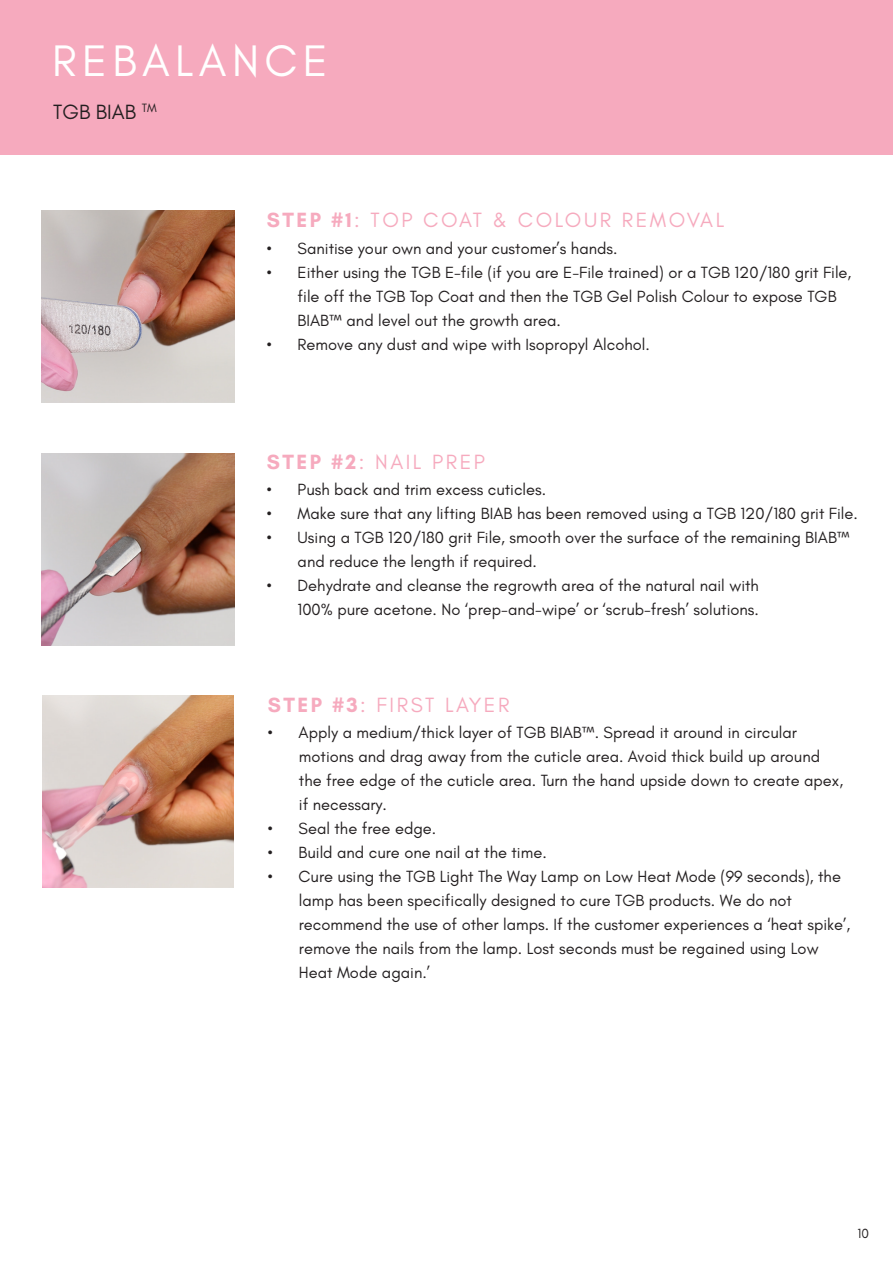
<style>
.page{position:relative;width:893px;height:1263px;background:#fff}
.page>*{position:absolute;margin:0;border:0;box-sizing:border-box;transform-origin:0 0}
.t1{font:45px "Glacial Indifference";letter-spacing:.12em;color:#fff}
.t2{font:21px "Glacial Indifference";letter-spacing:.12em;color:#f6aabe}
.t3{font:21px "Glacial Indifference";color:#231f20}
.t4{font:16.5px/24px "Glacial Indifference";color:#231f20}
.t5{font:13.5px "Glacial Indifference";color:#231f20}
.s1{font-weight:700}
</style>
<div class="page">
<div style="left:0;top:0;width:893px;height:154px;background:#f6aabe"></div>
<img style="left:41px;top:211px;width:194px;height:192px">
<img style="left:41px;top:453px;width:194px;height:192px">
<img style="left:42px;top:696px;width:192px;height:191px">
<p class="t1" style="left:52px;top:36px;width:277px">REBALANCE</p>
<p class="t3" style="left:53px;top:100px;width:105px">TGB BIAB <sup>TM</sup></p>
<p class="t2" style="left:267px;top:208px;width:459px"><span class="s1">STEP #1</span>: TOP COAT &amp; COLOUR REMOVAL</p>
<p class="t4" style="left:267px;top:237px;width:352px">• Sanitise your own and your customer’s hands.</p>
<p class="t4" style="left:267px;top:261px;width:586px">• Either using the TGB E-file (if you are E-File trained) or a TGB 120/180 grit File,</p>
<p class="t4" style="left:298px;top:285px;width:540px">file off the TGB Top Coat and then the TGB Gel Polish Colour to expose TGB<br>BIAB™ and level out the growth area.</p>
<p class="t4" style="left:267px;top:333px;width:385px">• Remove any dust and wipe with Isopropyl Alcohol.</p>
<p class="t2" style="left:267px;top:450px;width:220px"><span class="s1">STEP #2</span>: NAIL PREP</p>
<p class="t4" style="left:267px;top:478px;width:281px">• Push back and trim excess cuticles.</p>
<p class="t4" style="left:267px;top:502px;width:593px">• Make sure that any lifting BIAB has been removed using a TGB 120/180 grit File.</p>
<p class="t4" style="left:267px;top:526px;width:584px">• Using a TGB 120/180 grit File, smooth over the surface of the remaining BIAB™</p>
<p class="t4" style="left:298px;top:550px;width:241px">and reduce the length if required.</p>
<p class="t4" style="left:267px;top:574px;width:494px">• Dehydrate and cleanse the regrowth area of the natural nail with</p>
<p class="t4" style="left:298px;top:598px;width:463px">100% pure acetone. No ‘prep-and-wipe’ or ‘scrub-fresh’ solutions.</p>
<p class="t2" style="left:268px;top:693px;width:243px"><span class="s1">STEP #3</span>: FIRST LAYER</p>
<p class="t4" style="left:299px;top:721px;width:546px;text-indent:-31px">• Apply a medium/thick layer of TGB BIAB™. Spread it around in circular motions and drag away from the cuticle area. Avoid thick build up around the free edge of the cuticle area. Turn the hand upside down to create apex, if necessary.</p>
<p class="t4" style="left:268px;top:817px;width:170px">• Seal the free edge.</p>
<p class="t4" style="left:268px;top:841px;width:281px">• Build and cure one nail at the time.</p>
<p class="t4" style="left:299px;top:865px;width:553px;text-indent:-31px">• Cure using the TGB Light The Way Lamp on Low Heat Mode (99 seconds), the lamp has been specifically designed to cure TGB products. We do not recommend the use of other lamps. If the customer experiences a ‘heat spike’, remove the nails from the lamp. Lost seconds must be regained using Low Heat Mode again.’</p>
<p class="t5" style="left:857px;top:1226px;width:13px">10</p>
</div>
